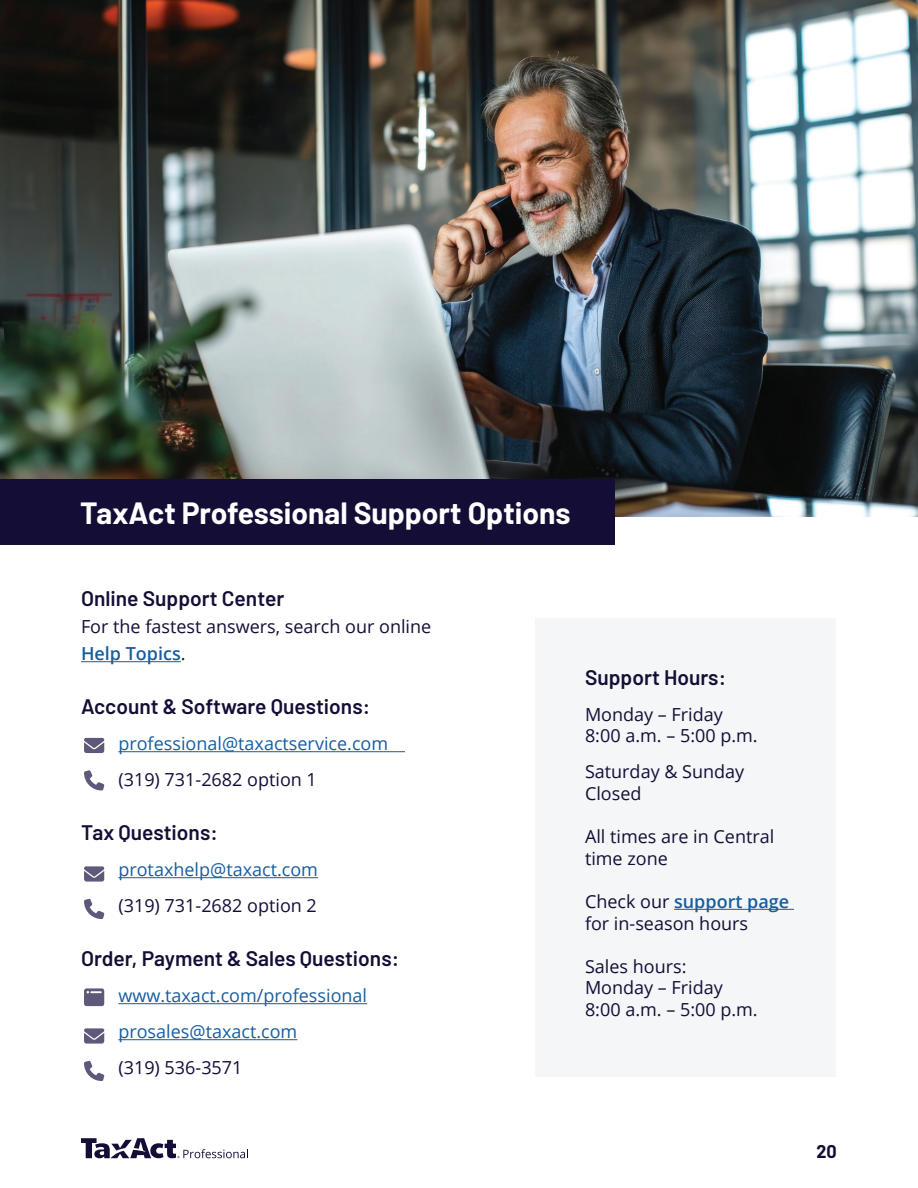
<style>
.page{position:relative;width:918px;height:1188px;background:#fff}
.page>*{position:absolute;margin:0;border:0;box-sizing:border-box;transform-origin:0 0}
.t1{font:700 30px "Barlow";color:#fff}
.t2{font:600 21px "Barlow";color:#140e37}
.t3{font:18px/21.6px "Open Sans";color:#140e37}
.t4{font:18px/36px "Open Sans";color:#175d9e}
.t5{font:700 18px "Barlow";color:#140e37}
.s1{font-weight:600;color:#175d9e}
</style>
<div class="page">
<svg style="left:81px;top:1138px;width:167px;height:20px"></svg>
<img style="left:0;top:0;width:918px;height:516px">
<div style="left:0;top:479px;width:615px;height:66px;background:#140e37"></div>
<div style="left:535px;top:618px;width:301px;height:459px;background:#f4f6f7"></div>
<hr style="left:674px;top:909px;width:120px;height:1px;background:#175d9e">
<hr style="left:81px;top:661px;width:100px;height:1px;background:#175d9e">
<hr style="left:118px;top:751px;width:287px;height:1px;background:#175d9e">
<hr style="left:118px;top:877px;width:200px;height:1px;background:#175d9e">
<hr style="left:118px;top:1003px;width:249px;height:1px;background:#175d9e">
<hr style="left:118px;top:1039px;width:179px;height:1px;background:#175d9e">
<svg style="left:84px;top:988px;width:20px;height:18px"></svg>
<svg style="left:84px;top:1028px;width:20px;height:16px"></svg>
<svg style="left:84px;top:866px;width:20px;height:16px"></svg>
<svg style="left:84px;top:738px;width:20px;height:15px"></svg>
<svg style="left:84px;top:1061px;width:20px;height:20px"></svg>
<svg style="left:84px;top:899px;width:20px;height:20px"></svg>
<svg style="left:84px;top:770px;width:20px;height:21px"></svg>
<h1 class="t1" style="left:80px;top:490px;width:492px">TaxAct Professional Support Options</h1>
<p class="t2" style="left:81px;top:583px;width:205px">Online Support Center</p>
<p class="t3" style="left:81px;top:613px;width:352px;line-height:27px">For the fastest answers, search our online<br><span class="s1">Help Topics</span>.</p>
<p class="t2" style="left:81px;top:691px;width:291px">Account &amp; Software Questions:</p>
<p class="t4" style="left:118px;top:725px;width:271px">professional@taxactservice.com</p>
<p class="t3" style="left:118px;top:769px;width:200px">(319) 731-2682 option 1</p>
<p class="t2" style="left:81px;top:817px;width:138px">Tax Questions:</p>
<p class="t4" style="left:118px;top:851px;width:201px">protaxhelp@taxact.com</p>
<p class="t3" style="left:118px;top:895px;width:200px">(319) 731-2682 option 2</p>
<p class="t2" style="left:81px;top:943px;width:320px">Order, Payment &amp; Sales Questions:</p>
<p class="t4" style="left:118px;top:977px;width:250px">www.taxact.com/professional prosales@taxact.com</p>
<p class="t3" style="left:118px;top:1057px;width:126px">(319) 536-3571</p>
<p class="t2" style="left:585px;top:662px;width:143px">Support Hours:</p>
<p class="t3" style="left:585px;top:703px;width:174px">Monday – Friday<br>8:00 a.m. – 5:00 p.m.</p>
<p class="t3" style="left:585px;top:761px;width:161px">Saturday &amp; Sunday<br>Closed</p>
<p class="t3" style="left:585px;top:825px;width:191px">All times are in Central time zone</p>
<p class="t3" style="left:585px;top:890px;width:206px">Check our <span class="s1">support page </span>for in-season hours</p>
<p class="t3" style="left:585px;top:955px;width:174px">Sales hours:<br>Monday – Friday<br>8:00 a.m. – 5:00 p.m.</p>
<p class="t5" style="left:817px;top:1139px;width:22px">20</p>
</div>
